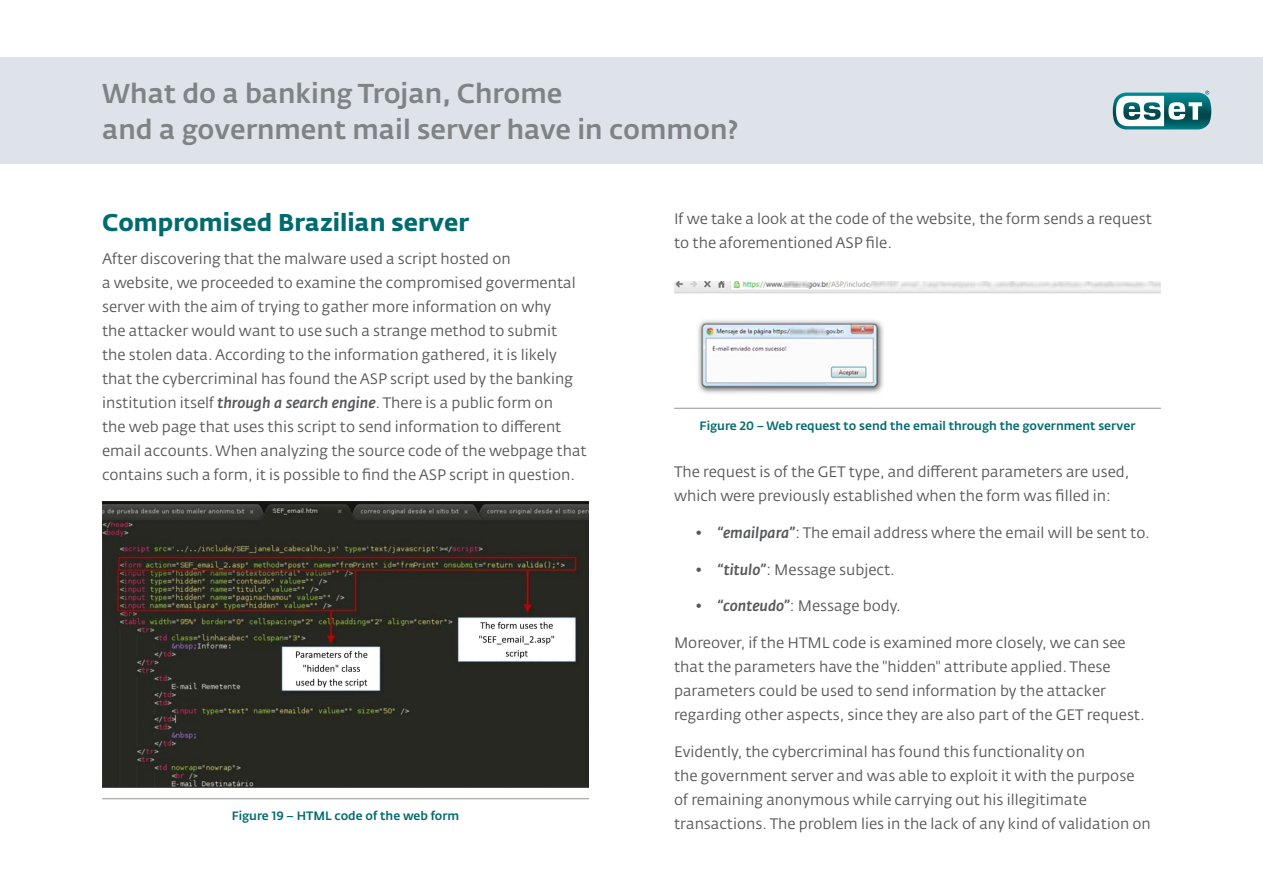
<style>
.page{position:relative;width:1263px;height:893px;background:#fff}
.page>*{position:absolute;margin:0;border:0;box-sizing:border-box;transform-origin:0 0}
.t1{font:500 27px/36px "Fedra Sans Alt Pro";color:#808285}
.HDL{font:700 24px "Fedra Sans Alt Pro";color:#006b6e}
.t2{font:15px/24px "Fedra Sans Alt Pro";color:#57585a}
.Image_Note{font:500 12px "Fedra Sans Alt Pro";color:#006b6e}
.s1{font-weight:500;font-style:italic}
</style>
<div class="page">
<div style="left:0;top:57px;width:1263px;height:107px;background:#dde3e8"></div>
<svg style="left:1113px;top:91px;width:98px;height:38px;background:#6ba6aa"></svg>
<img style="left:102px;top:502px;width:487px;height:285px">
<hr style="left:102px;top:798px;width:487px;height:1px;background:#939598">
<img style="left:674px;top:281px;width:487px;height:113px">
<hr style="left:674px;top:408px;width:487px;height:1px;background:#939598">
<h1 class="t1" style="left:102px;top:76px;width:638px">What do a banking Trojan, Chrome<br>and a government mail server have in common?</h1>
<p class="HDL" style="left:102px;top:208px;width:368px">Compromised Brazilian server</p>
<p class="t2" style="left:102px;top:247px;width:486px">After discovering that the malware used a script hosted on<br>a website, we proceeded to examine the compromised govermental server with the aim of trying to gather more information on why<br>the attacker would want to use such a strange method to submit<br>the stolen data. According to the information gathered, it is likely that the cybercriminal has found the ASP script used by the banking institution itself <span class="s1">through a search engine</span>. There is a public form on<br>the web page that uses this script to send information to different email accounts. When analyzing the source code of the webpage that contains such a form, it is possible to find the ASP script in question.</p>
<p class="Image_Note" style="left:232px;top:809px;width:229px">Figure 19 – HTML code of the web form</p>
<p class="t2" style="left:674px;top:207px;width:479px">If we take a look at the code of the website, the form sends a request to the aforementioned ASP file.</p>
<p class="Image_Note" style="left:700px;top:418px;width:437px">Figure 20 – Web request to send the email through the government server</p>
<p class="t2" style="left:674px;top:460px;width:457px">The request is of the GET type, and different parameters are used, which were previously established when the form was filled in:</p>
<p class="t2" style="left:695px;top:521px;width:456px">• <span class="s1">“emailpara”</span>: The email address where the email will be sent to.</p>
<p class="t2" style="left:695px;top:557px;width:201px">• <span class="s1">“titulo”</span>: Message subject.</p>
<p class="t2" style="left:695px;top:594px;width:207px">• <span class="s1">“conteudo”</span>: Message body.</p>
<p class="t2" style="left:674px;top:631px;width:472px">Moreover, if the HTML code is examined more closely, we can see that the parameters have the "hidden" attribute applied. These parameters could be used to send information by the attacker regarding other aspects, since they are also part of the GET request.</p>
<p class="t2" style="left:674px;top:740px;width:478px">Evidently, the cybercriminal has found this functionality on<br>the government server and was able to exploit it with the purpose of remaining anonymous while carrying out his illegitimate transactions. The problem lies in the lack of any kind of validation on</p>
</div>
